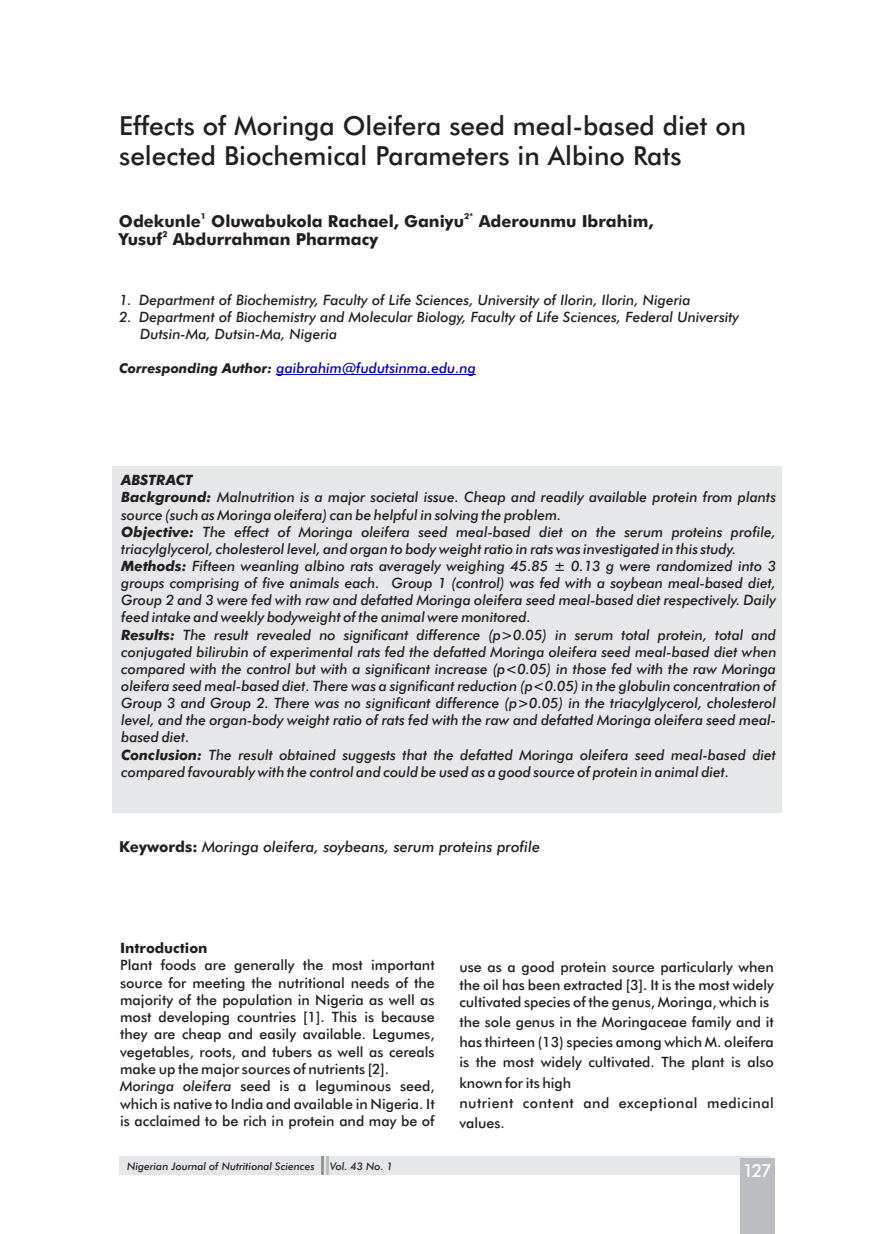
<style>
.page{position:relative;width:893px;height:1234px;background:#fff}
.page>*{position:absolute;margin:0;border:0;box-sizing:border-box;transform-origin:0 0}
.t1{font:500 26.25px/30px "Futura BT";color:#231f20}
.t2{font:500 18px "Futura BT";color:#fff}
.t3{font:700 16.5px "Futura BT";color:#231f20}
.t4{font:italic 500 15px "Futura BT";color:#231f20}
.t5{font:italic 500 14.25px/17.1px "Futura BT";color:#231f20}
.t6{font:500 14.25px/17.2px "Futura BT";color:#231f20;text-align:justify}
.t7{font:italic 500 14.25px "Futura BT";color:#0000c4}
.t8{font:500 14.25px/20.1px "Futura BT";letter-spacing:.035em;color:#231f20}
.t9{font:700 14.25px "Futura BT";color:#231f20}
.t10{font:italic 500 10.5px "Futura BT";color:#231f20}
.t11{font:700 8.25px "Futura BT";color:#231f20}
.s1{font-weight:700;font-size:13.5px;color:#231f20}
.s2{font-weight:700}
.s3{font-weight:700;font-style:normal}
.s4{font-style:italic}
</style>
<div class="page">
<div style="left:112px;top:466px;width:669px;height:346px;background:#e6e7e8"></div>
<hr style="left:276px;top:374px;width:200px;height:1px;background:#0000c4">
<div style="left:119px;top:1156px;width:651px;height:18px;background:#e6e7e8"></div>
<svg style="left:321px;top:1156px;width:7px;height:18px"></svg>
<div style="left:741px;top:1157px;width:34px;height:76px;background:#bbbdc0"></div>
<h1 class="t1" style="left:119px;top:113px;width:629px">Effects of Moringa Oleifera seed meal-based diet on selected Biochemical Parameters in Albino Rats</h1>
<p class="t11" style="left:201px;top:212px;width:7px">1</p>
<p class="t11" style="left:464px;top:212px;width:11px">2*</p>
<p class="t3" style="left:119px;top:214px;width:536px">Odekunle Oluwabukola Rachael, Ganiyu Aderounmu Ibrahim,</p>
<p class="t11" style="left:162px;top:230px;width:7px">2</p>
<p class="t3" style="left:119px;top:232px;width:261px">Yusuf Abdurrahman Pharmacy</p>
<p class="t5" style="left:119px;top:293px;width:573px">1. Department of Biochemistry, Faculty of Life Sciences, University of Ilorin, Ilorin, Nigeria</p>
<p class="t5" style="left:140px;top:310px;width:600px;text-indent:-21px">2. Department of Biochemistry and Molecular Biology, Faculty of Life Sciences, Federal University<br>Dutsin-Ma, Dutsin-Ma, Nigeria</p>
<p class="t7" style="left:119px;top:362px;width:358px"><span class="s1">Corresponding Author:</span> gaibrahim@fudutsinma.edu.ng</p>
<p class="t5" style="left:121px;top:473px;width:657px"><span class="s2">ABSTRACT<br>Background:</span> Malnutrition is a major societal issue. Cheap and readily available protein from plants source (such as Moringa oleifera) can be helpful in solving the problem.<br><span class="s2">Objective:</span> The effect of Moringa oleifera seed meal-based diet on the serum proteins profile, triacylglycerol, cholesterol level, and organ to body weight ratio in rats was investigated in this study.<br><span class="s2">Methods:</span> Fifteen weanling albino rats averagely weighing 45.85 ± 0.13 g were randomized into 3 groups comprising of five animals each. Group 1 (control) was fed with a soybean meal-based diet, Group 2 and 3 were fed with raw and defatted Moringa oleifera seed meal-based diet respectively. Daily feed intake and weekly bodyweight of the animal were monitored.<br><span class="s2">Results:</span> The result revealed no significant difference (p&gt;0.05) in serum total protein, total and conjugated bilirubin of experimental rats fed the defatted Moringa oleifera seed meal-based diet when compared with the control but with a significant increase (p&lt;0.05) in those fed with the raw Moringa oleifera seed meal-based diet. There was a significant reduction (p&lt;0.05) in the globulin concentration of Group 3 and Group 2. There was no significant difference (p&gt;0.05) in the triacylglycerol, cholesterol level, and the organ-body weight ratio of rats fed with the raw and defatted Moringa oleifera seed meal&shy;based diet.<br><span class="s2">Conclusion:</span> The result obtained suggests that the defatted Moringa oleifera seed meal-based diet compared favourably with the control and could be used as a good source of protein in animal diet.</p>
<p class="t4" style="left:119px;top:839px;width:422px"><span class="s3">Keywords:</span> Moringa oleifera, soybeans, serum proteins profile</p>
<p class="t9" style="left:120px;top:942px;width:89px">Introduction</p>
<p class="t6" style="left:120px;top:957px;width:316px;text-align:left">Plant foods are generally the most important source for meeting the nutritional needs of the majority of the population in Nigeria as well as most developing countries [1]. This is because they are cheap and easily available. Legumes, vegetables, roots, and tubers as well as cereals make up the major sources of nutrients [2].<br><span class="s4">Moringa oleifera</span> seed is a leguminous seed, which is native to India and available in Nigeria. It is acclaimed to be rich in protein and may be of</p>
<p class="t6" style="left:459px;top:959px;width:316px">use as a good protein source particularly when the oil has been extracted [3]. It is the most widely cultivated species of the genus, Moringa, which is</p>
<p class="t6" style="left:459px;top:1013px;width:316px;line-height:20.1px">the sole genus in the Moringaceae family and it has thirteen (13) species among which M. oleifera is the most widely cultivated. The plant is also known for its high</p>
<p class="t8" style="left:459px;top:1093px;width:316px">nutrient content and exceptional medicinal values.</p>
<p class="t10" style="left:127px;top:1161px;width:189px">Nigerian Journal of Nutritional Sciences</p>
<p class="t10" style="left:330px;top:1161px;width:64px">Vol. 43 No. 1</p>
<p class="t2" style="left:743px;top:1162px;width:30px">127</p>
</div>
